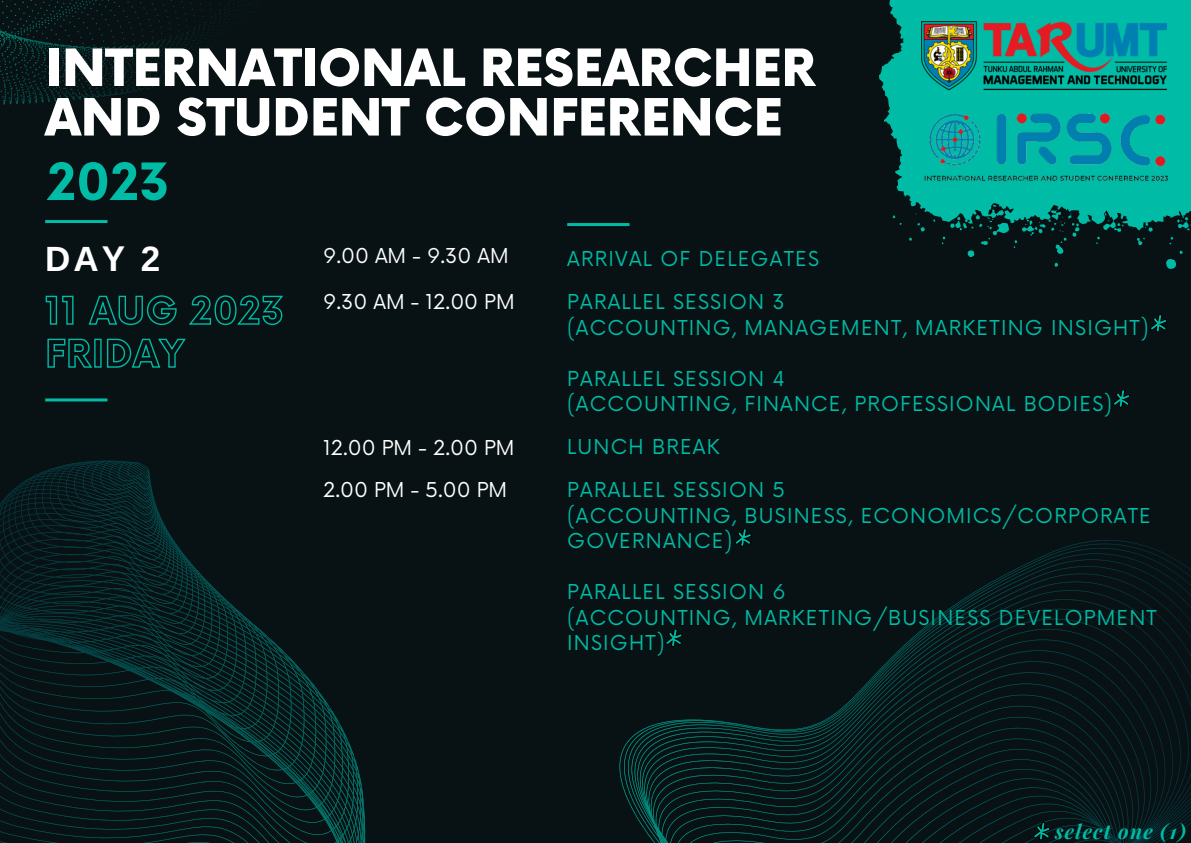
<style>
.page{position:relative;width:1191px;height:843px;background:#fff}
.page>*{position:absolute;margin:0;border:0;box-sizing:border-box;transform-origin:0 0}
.t1{font:900 50px/49.5px "Now";color:#fff}
.t2{font:700 50px "Now";color:#00bba5}
.t3{font:700 35px "Arimo";color:#fff}
.t4{font:20px/25.5px "Now";letter-spacing:.06em;color:#00bba5}
.t5{font:20px "Now";color:#fff}
.t6{font:italic 700 20px "Playfair Display";letter-spacing:.06em;color:#00bba5}
</style>
<div class="page">
<div style="left:0;top:0;width:1190px;height:842px;background:#081214"></div>
<svg style="left:879px;top:3px;width:311px;height:266px;fill:#00bba5"></svg>
<svg style="left:889px;top:0;width:301px;height:3px"></svg>
<hr style="left:45px;top:220px;width:62px;height:3px;background:#00bba5">
<svg style="left:0;top:0;width:246px;height:105px"></svg>
<img style="left:921px;top:21px;width:246px;height:84px">
<img style="left:921px;top:105px;width:256px;height:80px">
<svg style="left:45px;top:295px;width:239px;height:30px"></svg>
<svg style="left:47px;top:338px;width:139px;height:20px"></svg>
<hr style="left:567px;top:223px;width:62px;height:3px;background:#00bba5">
<svg style="left:619px;top:540px;width:571px;height:302px"></svg>
<svg style="left:0;top:358px;width:366px;height:484px"></svg>
<svg style="left:1150px;top:314px;width:16px;height:18px"></svg>
<svg style="left:1113px;top:390px;width:16px;height:17px"></svg>
<svg style="left:734px;top:529px;width:17px;height:17px"></svg>
<svg style="left:665px;top:628px;width:17px;height:18px"></svg>
<svg style="left:1033px;top:822px;width:16px;height:17px"></svg>
<p class="t1" style="left:45px;top:46px;width:771px">INTERNATIONAL RESEARCHER<br>AND STUDENT CONFERENCE</p>
<p class="t2" style="left:47px;top:155px;width:124px">2023</p>
<p class="t3" style="left:45px;top:239px;width:117px">DAY 2</p>
<p class="t5" style="left:323px;top:245px;width:187px">9.00 AM - 9.30 AM</p>
<p class="t4" style="left:567px;top:247px;width:253px">ARRIVAL OF DELEGATES</p>
<p class="t5" style="left:323px;top:291px;width:193px">9.30 AM - 12.00 PM</p>
<p class="t4" style="left:567px;top:290px;width:219px">PARALLEL SESSION 3</p>
<p class="t4" style="left:567px;top:315px;width:583px">(ACCOUNTING, MANAGEMENT, MARKETING INSIGHT)</p>
<p class="t4" style="left:567px;top:366px;width:219px">PARALLEL SESSION 4</p>
<p class="t4" style="left:567px;top:392px;width:546px">(ACCOUNTING, FINANCE, PROFESSIONAL BODIES)</p>
<p class="t5" style="left:323px;top:436px;width:193px">12.00 PM - 2.00 PM</p>
<p class="t4" style="left:567px;top:435px;width:154px">LUNCH BREAK</p>
<p class="t5" style="left:323px;top:479px;width:185px">2.00 PM - 5.00 PM</p>
<p class="t4" style="left:567px;top:478px;width:219px">PARALLEL SESSION 5</p>
<p class="t4" style="left:567px;top:503px;width:585px">(ACCOUNTING, BUSINESS, ECONOMICS/CORPORATE<br>GOVERNANCE)</p>
<p class="t4" style="left:567px;top:580px;width:220px">PARALLEL SESSION 6</p>
<p class="t4" style="left:567px;top:605px;width:591px">(ACCOUNTING, MARKETING/BUSINESS DEVELOPMENT<br>INSIGHT)</p>
<p class="t6" style="left:1055px;top:817px;width:132px">select one (1)</p>
</div>
